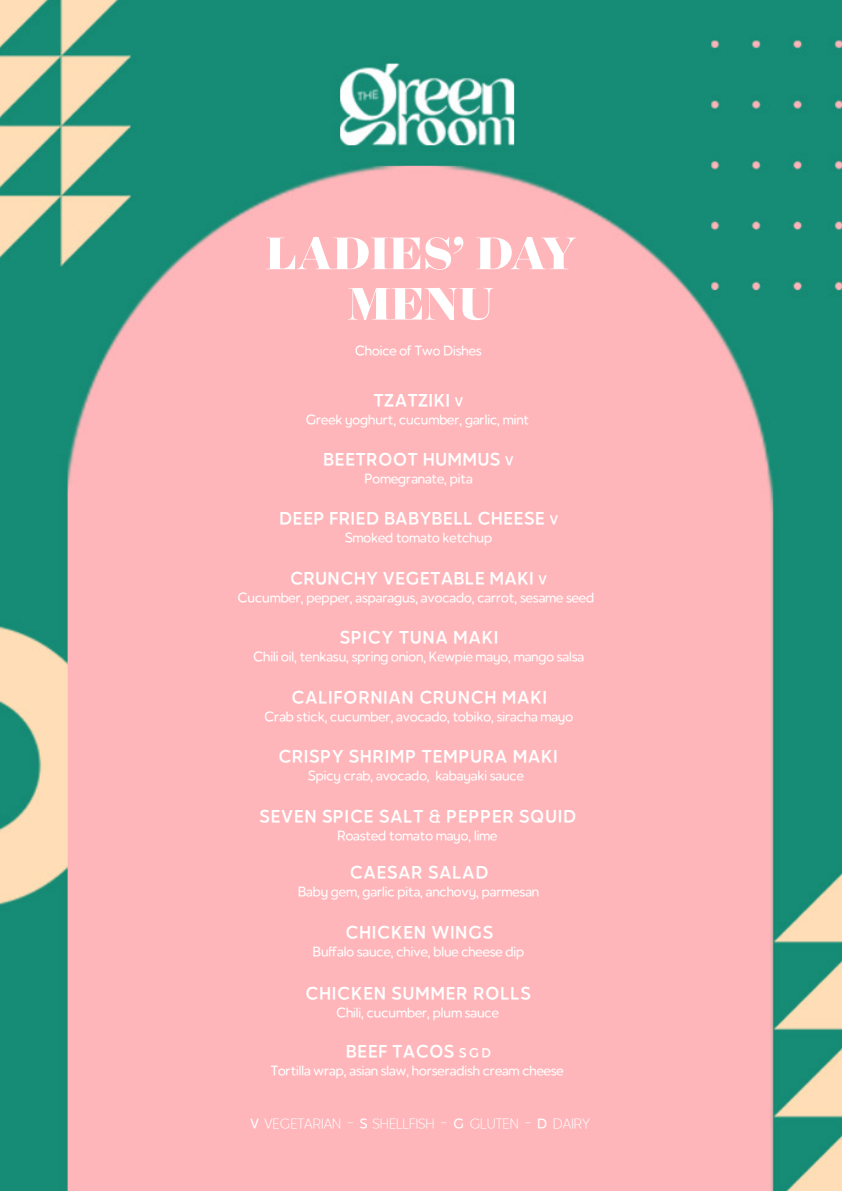
<style>
.page{position:relative;width:842px;height:1191px;background:#fff}
.page>*{position:absolute;margin:0;border:0;box-sizing:border-box;transform-origin:0 0}
.t1{font:700 52px/50.4px "Surveyor Fine";color:#fff;text-align:center}
.t2{font:600 23.6px "Noiche";letter-spacing:.05em;color:#fff}
.t3{font:500 18.4px "Noiche";color:#fff}
.t4{font:300 18.4px "Noiche";color:#fff}
.s1{font-size:17.4px}
.s2{font-weight:500}
</style>
<div class="page">
<img style="left:0;top:0;width:842px;height:1191px">
<h1 class="t1" style="left:266px;top:227px;width:312px">LADIES’ DAY<br>MENU</h1>
<p class="t3" style="left:355px;top:342px;width:128px">Choice of Two Dishes</p>
<p class="t2" style="left:374px;top:388px;width:91px">TZATZIKI <span class="s1">V</span></p>
<p class="t3" style="left:305px;top:410px;width:225px">Greek yoghurt, cucumber, garlic, mint</p>
<p class="t2" style="left:324px;top:447px;width:191px">BEETROOT HUMMUS <span class="s1">V</span></p>
<p class="t3" style="left:364px;top:469px;width:110px">Pomegranate, pita</p>
<p class="t2" style="left:279px;top:507px;width:280px">DEEP FRIED BABYBELL CHEESE <span class="s1">V</span></p>
<p class="t3" style="left:345px;top:529px;width:149px">Smoked tomato ketchup</p>
<p class="t2" style="left:290px;top:566px;width:258px">CRUNCHY VEGETABLE MAKI <span class="s1">V</span></p>
<p class="t3" style="left:238px;top:588px;width:358px">Cucumber, pepper, asparagus, avocado, carrot, sesame seed</p>
<p class="t2" style="left:340px;top:625px;width:159px">SPICY TUNA MAKI</p>
<p class="t3" style="left:253px;top:647px;width:332px">Chili oil, tenkasu, spring onion, Kewpie mayo, mango salsa</p>
<p class="t2" style="left:292px;top:685px;width:257px">CALIFORNIAN CRUNCH MAKI</p>
<p class="t3" style="left:264px;top:707px;width:310px">Crab stick, cucumber, avocado, tobiko, siracha mayo</p>
<p class="t2" style="left:278px;top:745px;width:281px">CRISPY SHRIMP TEMPURA MAKI</p>
<p class="t3" style="left:308px;top:767px;width:217px">Spicy crab, avocado, kabayaki sauce</p>
<p class="t2" style="left:260px;top:804px;width:318px">SEVEN SPICE SALT &amp; PEPPER SQUID</p>
<p class="t3" style="left:337px;top:826px;width:162px">Roasted tomato mayo, lime</p>
<p class="t2" style="left:350px;top:860px;width:140px">CAESAR SALAD</p>
<p class="t3" style="left:298px;top:882px;width:242px">Baby gem, garlic pita, anchovy, parmesan</p>
<p class="t2" style="left:346px;top:921px;width:149px">CHICKEN WINGS</p>
<p class="t3" style="left:313px;top:943px;width:213px">Buffalo sauce, chive, blue cheese dip</p>
<p class="t2" style="left:306px;top:981px;width:226px">CHICKEN SUMMER ROLLS</p>
<p class="t3" style="left:336px;top:1003px;width:164px">Chili, cucumber, plum sauce</p>
<p class="t2" style="left:346px;top:1039px;width:146px">BEEF TACOS <span class="s1">S G D</span></p>
<p class="t3" style="left:271px;top:1061px;width:295px">Tortilla wrap, asian slaw, horseradish cream cheese</p>
<p class="t4" style="left:250px;top:1115px;width:341px"><span class="s2">V</span> VEGETARIAN - <span class="s2">S</span> SHELLFISH - <span class="s2">G</span> GLUTEN - <span class="s2">D</span> DAIRY</p>
</div>
